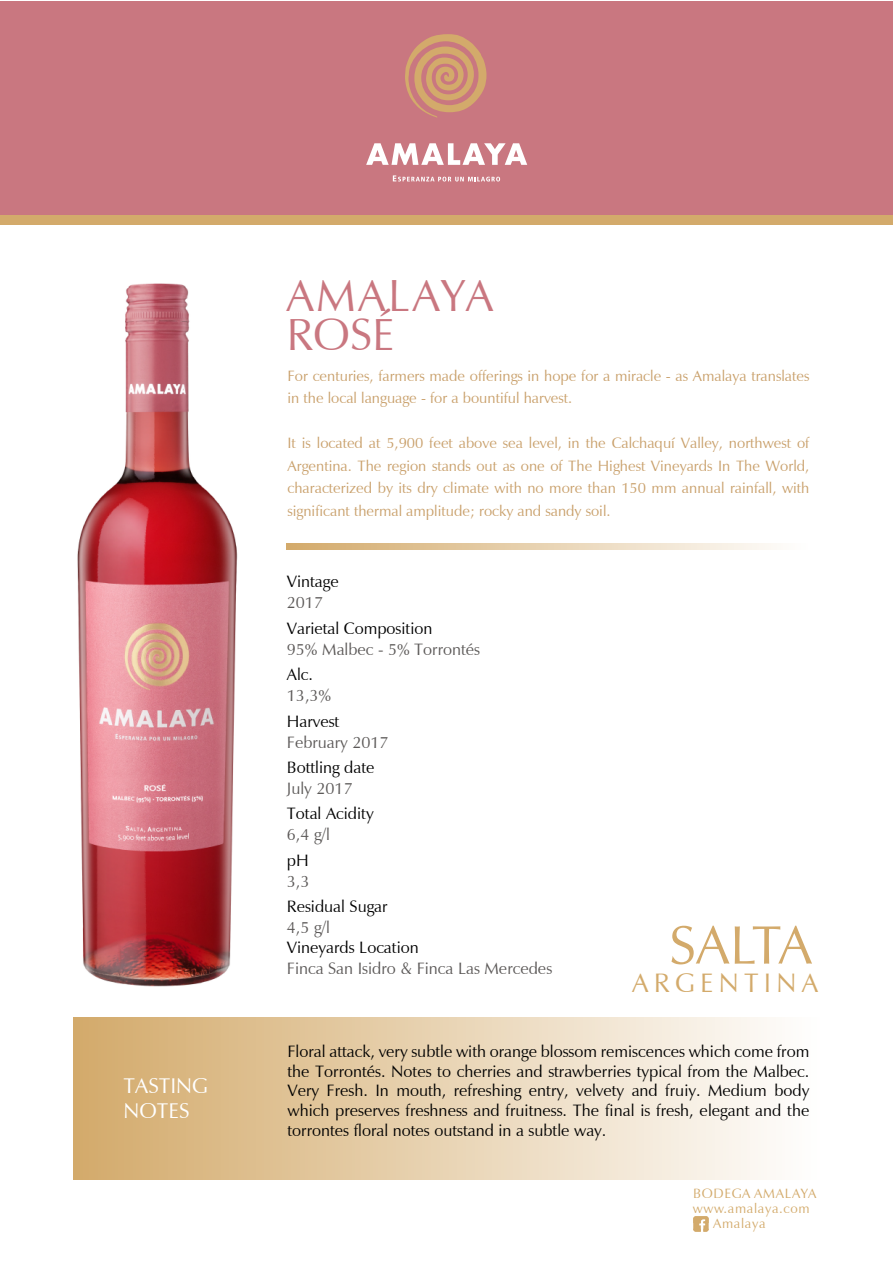
<style>
.page{position:relative;width:893px;height:1263px;background:#fff}
.page>*{position:absolute;margin:0;border:0;box-sizing:border-box;transform-origin:0 0}
.t1{font:54.75px "Zapf Humanist 601 BT";letter-spacing:-.03em;color:#d3aa6b}
.t2{font:45px/39.3px "Zapf Humanist 601 BT";letter-spacing:.015em;color:#c97780}
.t3{font:26.7px "Zapf Humanist 601 BT";letter-spacing:.2em;color:#d3aa6b}
.t4{font:21.3px/25.5px "Zapf Humanist 601 BT";color:#fff}
.t5{font:16.5px/19.8px "Zapf Humanist 601 BT";color:#000;text-align:justify}
.t6{font:16.5px "Zapf Humanist 601 BT";color:#5c5958}
.t7{font:15px/22.5px "Zapf Humanist 601 BT";color:#c9a06b}
.t8{font:13.5px "Zapf Humanist 601 BT";letter-spacing:.05em;color:#d3aa6b}
</style>
<div class="page">
<div style="left:74px;top:1017px;width:745px;height:163px;background:linear-gradient(to right,#d3aa6b,#fffefe)"></div>
<svg style="left:693px;top:1216px;width:16px;height:16px"></svg>
<div style="left:0;top:1px;width:893px;height:217px;background:#c97780"></div>
<div style="left:0;top:215px;width:893px;height:9px;background:#d3aa6b"></div>
<svg style="left:366px;top:143px;width:161px;height:22px"></svg>
<svg style="left:405px;top:34px;width:81px;height:83px"></svg>
<svg style="left:393px;top:175px;width:107px;height:6px"></svg>
<svg style="left:286px;top:543px;width:487px;height:6px"></svg>
<img style="left:77px;top:283px;width:161px;height:704px">
<p class="t4" style="left:124px;top:1072px;width:86px">TASTING<br>NOTES</p>
<h2 class="t2" style="left:286px;top:276px;width:209px">AMALAYA<br>ROSÉ</h2>
<p class="t7" style="left:287px;top:364px;width:523px">For centuries, farmers made offerings in hope for a miracle - as Amalaya translates in the local language - for a bountiful harvest.</p>
<p class="t7" style="left:287px;top:432px;width:523px;text-align:justify">It is located at 5,900 feet above sea level, in the Calchaquí Valley, northwest of Argentina. The region stands out as one of The Highest Vineyards In The World, characterized by its dry climate with no more than 150 mm annual rainfall, with significant thermal amplitude; rocky and sandy soil.</p>
<p class="t5" style="left:287px;top:572px;width:53px">Vintage</p>
<p class="t6" style="left:287px;top:592px;width:38px">2017</p>
<p class="t5" style="left:287px;top:618px;width:147px">Varietal Composition</p>
<p class="t6" style="left:287px;top:639px;width:195px">95% Malbec - 5% Torrontés</p>
<p class="t5" style="left:287px;top:665px;width:28px">Alc.</p>
<p class="t6" style="left:287px;top:685px;width:46px">13,3%</p>
<p class="t5" style="left:287px;top:711px;width:54px">Harvest</p>
<p class="t6" style="left:287px;top:732px;width:103px">February 2017</p>
<p class="t5" style="left:287px;top:757px;width:89px">Bottling date</p>
<p class="t6" style="left:287px;top:778px;width:67px">July 2017</p>
<p class="t5" style="left:287px;top:804px;width:88px">Total Acidity</p>
<p class="t6" style="left:287px;top:824px;width:45px">6,4 g/l</p>
<p class="t5" style="left:287px;top:850px;width:23px">pH</p>
<p class="t6" style="left:287px;top:871px;width:24px">3,3</p>
<p class="t5" style="left:287px;top:896px;width:102px">Residual Sugar</p>
<p class="t6" style="left:287px;top:917px;width:45px">4,5 g/l</p>
<p class="t5" style="left:287px;top:937px;width:133px">Vineyards Location</p>
<p class="t6" style="left:287px;top:958px;width:267px">Finca San Isidro &amp; Finca Las Mercedes</p>
<h1 class="t1" style="left:669px;top:911px;width:145px">SALTA</h1>
<h3 class="t3" style="left:632px;top:966px;width:188px">ARGENTINA</h3>
<p class="t5" style="left:287px;top:1041px;width:523px">Floral attack, very subtle with orange blossom remiscences which come from the Torrontés. Notes to cherries and strawberries typical from the Malbec.<br>Very Fresh. In mouth, refreshing entry, velvety and fruiy. Medium body which preserves freshness and fruitness. The final is fresh, elegant and the torrontes floral notes outstand in a subtle way.</p>
<p class="t8" style="left:693px;top:1185px;width:125px">BODEGA AMALAYA</p>
<p class="t8" style="left:693px;top:1200px;width:118px">www.amalaya.com</p>
<p class="t8" style="left:713px;top:1215px;width:54px">Amalaya</p>
</div>
